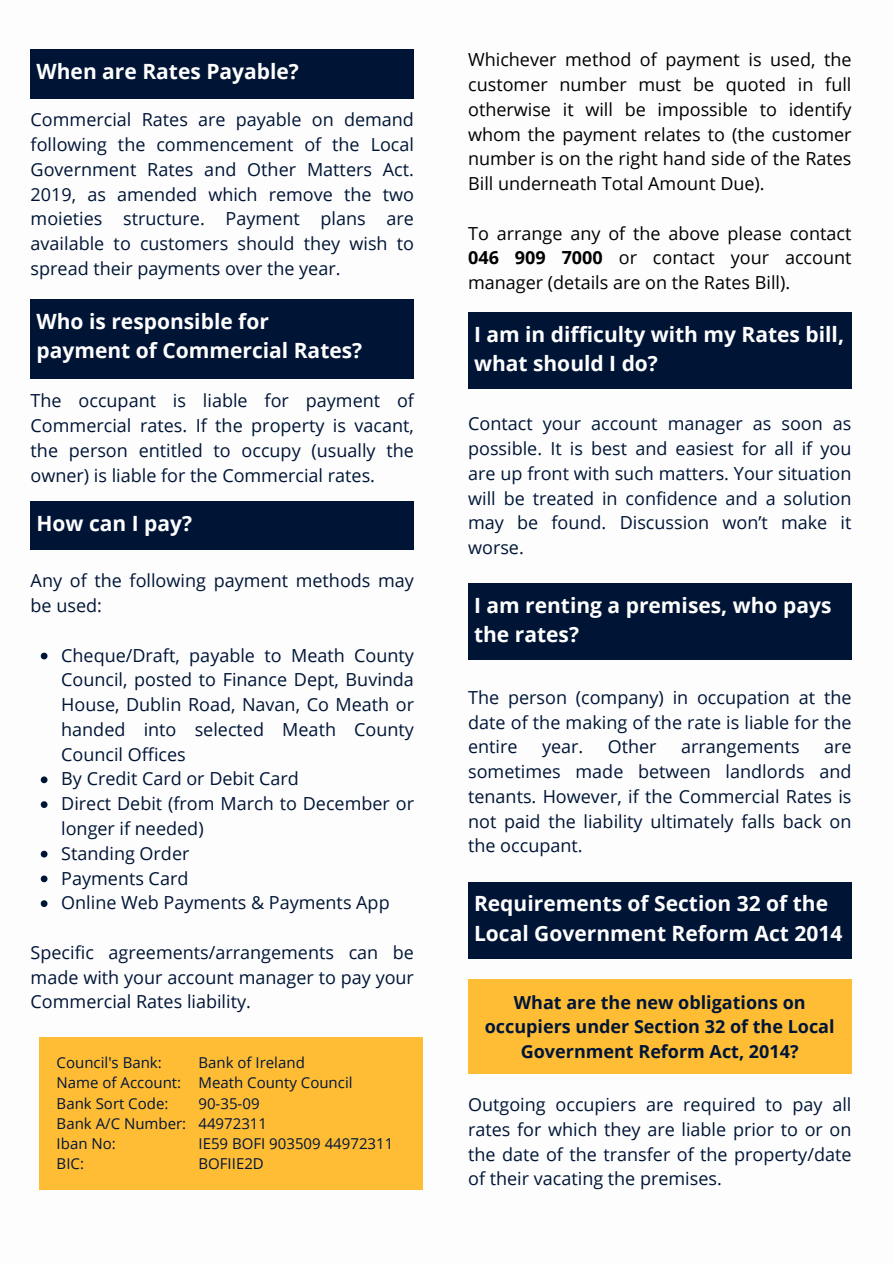
<style>
.page{position:relative;width:893px;height:1264px;background:#fff}
.page>*{position:absolute;margin:0;border:0;box-sizing:border-box;transform-origin:0 0}
.t1{font:700 21px/29.2px "Open Sans";color:#fff}
.t2{font:18px/24.8px "Open Sans";color:#001536;text-align:justify}
.t3{font:18px/24.8px "Open Sans";color:#000;text-align:justify}
.t4{font:700 18px/24.8px "Open Sans";color:#001536;text-align:center}
.t5{font:15px "Open Sans";color:#001536}
.s1{font-weight:700}
</style>
<div class="page">
<div style="left:31px;top:49px;width:383px;height:50px;background:#001536"></div>
<div style="left:31px;top:299px;width:383px;height:79px;background:#001536"></div>
<div style="left:31px;top:501px;width:383px;height:48px;background:#001536"></div>
<svg style="left:41px;top:652px;width:6px;height:7px"></svg>
<svg style="left:41px;top:776px;width:6px;height:7px"></svg>
<svg style="left:41px;top:801px;width:6px;height:7px"></svg>
<svg style="left:41px;top:850px;width:6px;height:7px"></svg>
<svg style="left:41px;top:875px;width:6px;height:7px"></svg>
<svg style="left:41px;top:900px;width:6px;height:7px"></svg>
<div style="left:40px;top:1036px;width:383px;height:153px;background:#ffbd36"></div>
<div style="left:468px;top:312px;width:383px;height:77px;background:#001536"></div>
<div style="left:468px;top:583px;width:383px;height:77px;background:#001536"></div>
<div style="left:468px;top:881px;width:383px;height:77px;background:#001536"></div>
<div style="left:468px;top:979px;width:383px;height:94px;background:#ffbd36"></div>
<p class="t1" style="left:37px;top:56px;width:264px">When are Rates Payable?</p>
<p class="t2" style="left:31px;top:107px;width:385px">Commercial Rates are payable on demand following the commencement of the Local Government Rates and Other Matters Act.<br>2019, as amended which remove the two moieties structure. Payment plans are available to customers should they wish to spread their payments over the year.</p>
<p class="t1" style="left:37px;top:306px;width:234px">Who is responsible for</p>
<p class="t1" style="left:37px;top:335px;width:327px">payment of Commercial Rates?</p>
<p class="t2" style="left:31px;top:388px;width:385px">The occupant is liable for payment of Commercial rates. If the property is vacant, the person entitled to occupy (usually the owner) is liable for the Commercial rates.</p>
<p class="t1" style="left:37px;top:508px;width:157px">How can I pay?</p>
<p class="t2" style="left:31px;top:568px;width:385px">Any of the following payment methods may be used:</p>
<p class="t2" style="left:61px;top:642px;width:354px">Cheque/Draft, payable to Meath County Council, posted to Finance Dept, Buvinda House, Dublin Road, Navan, Co Meath or handed into selected Meath County Council Offices</p>
<p class="t2" style="left:61px;top:766px;width:239px">By Credit Card or Debit Card</p>
<p class="t2" style="left:61px;top:790px;width:354px">Direct Debit (from March to December or longer if needed)</p>
<p class="t2" style="left:61px;top:840px;width:130px">Standing Order</p>
<p class="t2" style="left:61px;top:865px;width:129px">Payments Card</p>
<p class="t2" style="left:61px;top:889px;width:330px">Online Web Payments &amp; Payments App</p>
<p class="t2" style="left:31px;top:939px;width:385px">Specific agreements/arrangements can be made with your account manager to pay your Commercial Rates liability.</p>
<p class="t5" style="left:57px;top:1051px;width:107px">Council's Bank:</p>
<p class="t5" style="left:57px;top:1072px;width:126px">Name of Account:</p>
<p class="t5" style="left:57px;top:1092px;width:113px">Bank Sort Code:</p>
<p class="t5" style="left:57px;top:1112px;width:131px">Bank A/C Number:</p>
<p class="t5" style="left:57px;top:1132px;width:61px">Iban No:</p>
<p class="t5" style="left:57px;top:1153px;width:29px">BIC:</p>
<p class="t5" style="left:198px;top:1051px;width:108px">Bank of Ireland</p>
<p class="t5" style="left:198px;top:1072px;width:155px">Meath County Council</p>
<p class="t5" style="left:198px;top:1092px;width:63px">90-35-09</p>
<p class="t5" style="left:198px;top:1112px;width:70px">44972311</p>
<p class="t5" style="left:198px;top:1132px;width:196px">IE59 BOFI 903509 44972311</p>
<p class="t5" style="left:198px;top:1153px;width:67px">BOFIIE2D</p>
<p class="t3" style="left:468px;top:47px;width:385px">Whichever method of payment is used, the customer number must be quoted in full otherwise it will be impossible to identify whom the payment relates to (the customer number is on the right hand side of the Rates Bill underneath Total Amount Due).</p>
<p class="t3" style="left:468px;top:220px;width:385px">To arrange any of the above please contact <span class="s1">046 909 7000</span> or contact your account manager (details are on the Rates Bill).</p>
<p class="t1" style="left:474px;top:319px;width:371px">I am in difficulty with my Rates bill, what should I do?</p>
<p class="t2" style="left:468px;top:411px;width:385px">Contact your account manager as soon as possible. It is best and easiest for all if you are up front with such matters. Your situation will be treated in confidence and a solution may be found. Discussion won’t make it worse.</p>
<p class="t1" style="left:474px;top:590px;width:359px">I am renting a premises, who pays the rates?</p>
<p class="t2" style="left:468px;top:684px;width:385px">The person (company) in occupation at the date of the making of the rate is liable for the entire</p>
<p class="t2" style="left:542px;top:734px;width:43px">year.</p>
<p class="t2" style="left:607px;top:734px;width:50px">Other</p>
<p class="t2" style="left:681px;top:734px;width:120px">arrangements</p>
<p class="t2" style="left:468px;top:734px;width:385px;text-indent:356px">are sometimes made between landlords and tenants. However, if the Commercial Rates is not paid the liability ultimately falls back on the occupant.</p>
<p class="t1" style="left:474px;top:888px;width:370px">Requirements of Section 32 of the<br>Local Government Reform Act 2014</p>
<p class="t4" style="left:484px;top:989px;width:351px">What are the new obligations on occupiers under Section 32 of the Local<br>Government Reform Act, 2014?</p>
<p class="t2" style="left:468px;top:1091px;width:385px">Outgoing occupiers are required to pay all rates for which they are liable prior to or on the date of the transfer of the property/date of their vacating the premises.</p>
</div>
